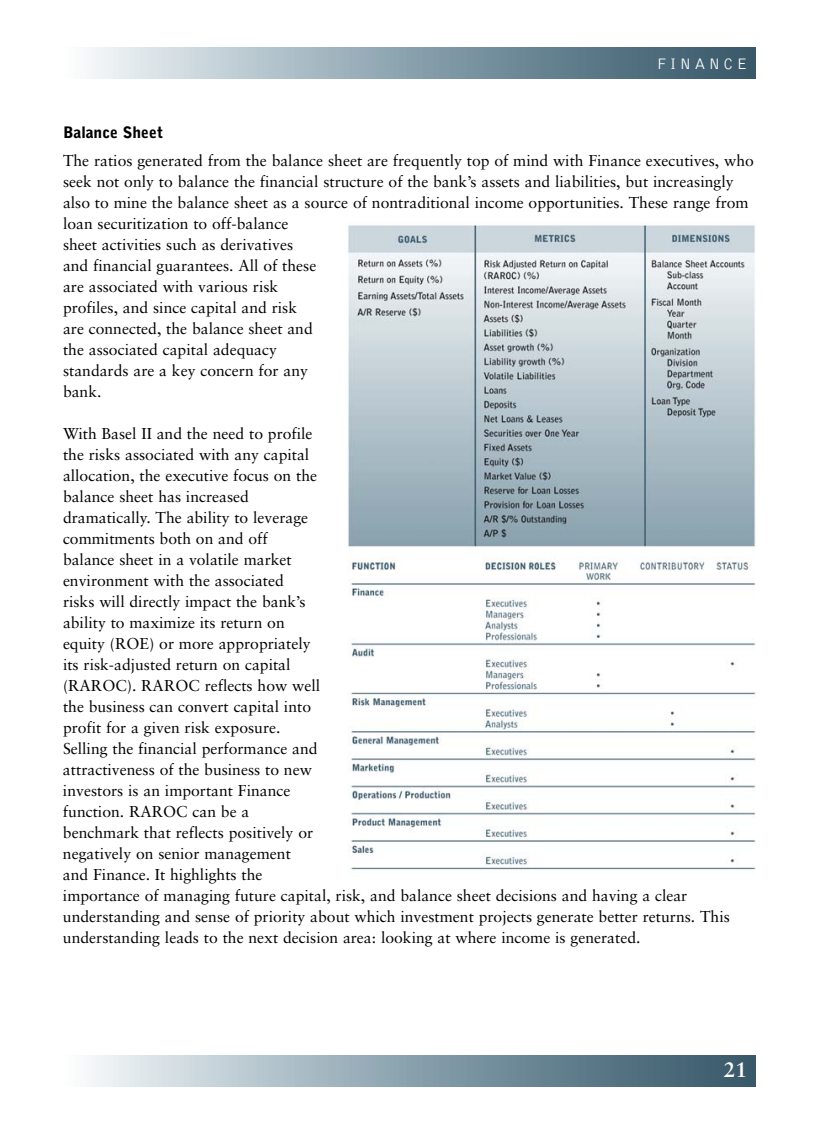
<style>
.page{position:relative;width:819px;height:1134px;background:#fff}
.page>*{position:absolute;margin:0;border:0;box-sizing:border-box;transform-origin:0 0}
.t1{font:700 21px "Sabon";color:#fff}
.t2{font:15.75px/21px "Sabon";color:#000}
.t3{font:900 15.75px "Bell Gothic";color:#000}
.t4{font:300 15.75px "Bell Gothic";letter-spacing:.22em;color:#fff}
</style>
<div class="page">
<img style="left:91px;top:47px;width:665px;height:32px">
<img style="left:91px;top:1055px;width:665px;height:32px">
<img style="left:348px;top:224px;width:408px;height:647px">
<p class="t4" style="left:657px;top:58px;width:92px">FINANCE</p>
<p class="t3" style="left:63px;top:126px;width:102px">Balance Sheet</p>
<p class="t2" style="left:63px;top:151px;width:692px">The ratios generated from the balance sheet are frequently top of mind with Finance executives, who seek not only to balance the financial structure of the bank’s assets and liabilities, but increasingly also to mine the balance sheet as a source of nontraditional income opportunities. These range from loan securitization to off-balance<br>sheet activities such as derivatives<br>and financial guarantees. All of these<br>are associated with various risk<br>profiles, and since capital and risk<br>are connected, the balance sheet and<br>the associated capital adequacy<br>standards are a key concern for any<br>bank.</p>
<p class="t2" style="left:63px;top:424px;width:668px">With Basel II and the need to profile<br>the risks associated with any capital<br>allocation, the executive focus on the<br>balance sheet has increased<br>dramatically. The ability to leverage<br>commitments both on and off<br>balance sheet in a volatile market<br>environment with the associated<br>risks will directly impact the bank’s<br>ability to maximize its return on<br>equity (ROE) or more appropriately<br>its risk-adjusted return on capital<br>(RAROC). RAROC reflects how well<br>the business can convert capital into<br>profit for a given risk exposure.<br>Selling the financial performance and<br>attractiveness of the business to new<br>investors is an important Finance<br>function. RAROC can be a<br>benchmark that reflects positively or<br>negatively on senior management<br>and Finance. It highlights the<br>importance of managing future capital, risk, and balance sheet decisions and having a clear understanding and sense of priority about which investment projects generate better returns. This understanding leads to the next decision area: looking at where income is generated.</p>
<h1 class="t1" style="left:724px;top:1061px;width:25px">21</h1>
</div>
